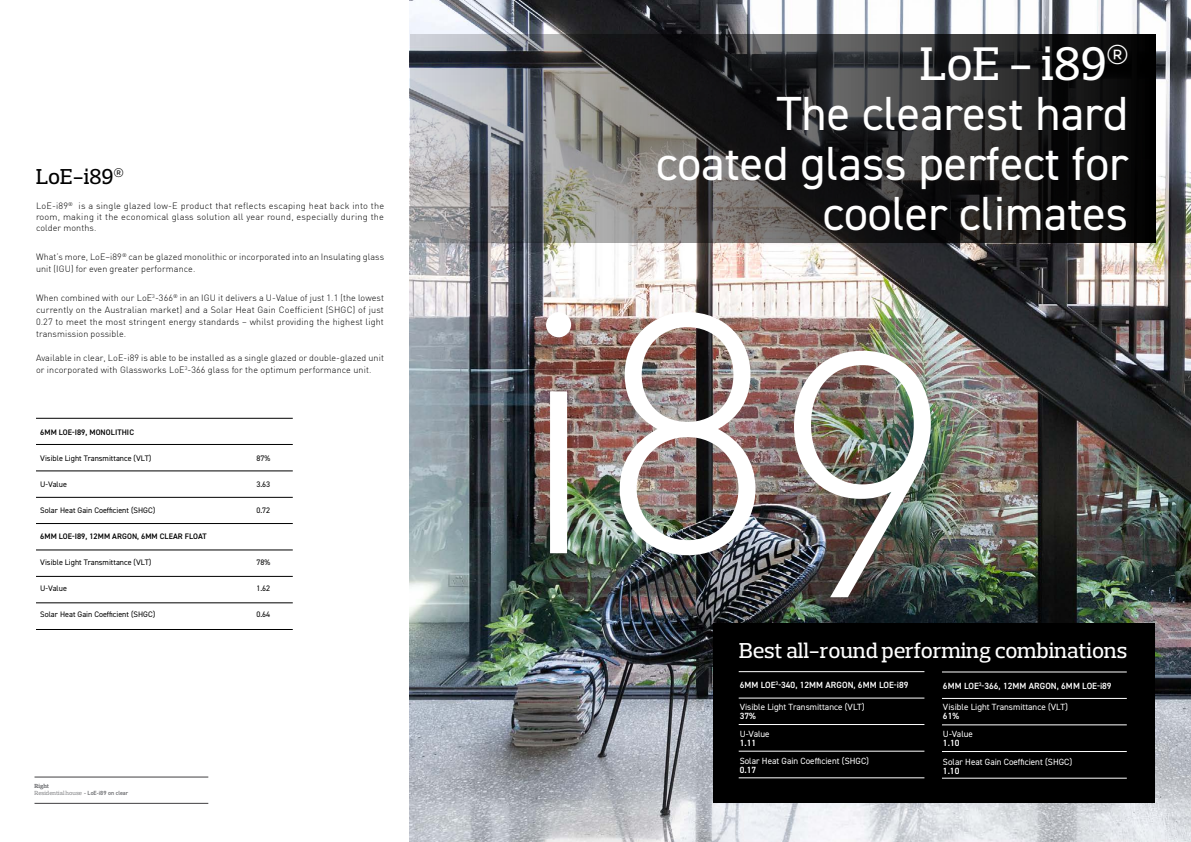
<style>
.page{position:relative;width:1191px;height:842px;background:#fff}
.page>*{position:absolute;margin:0;border:0;box-sizing:border-box;transform-origin:0 0}
.t1{font:48px/50px "DIN2014";color:#fff;text-align:right}
.t2{font:500 48px "Prelo Slab";color:#fff}
.t3{font:500 22px "Prelo Slab";letter-spacing:-.01em;color:#fff}
.t4{font:500 22px "Prelo Slab";color:#000}
.t5{font:300 9px/12px "DIN";letter-spacing:.01em;color:#000;text-align:justify}
.t6{font:9px "DIN2014";color:#fff}
.t7{font:600 9px "DIN2014";letter-spacing:.005em;color:#fff}
.t8{font:8px "DIN2014";color:#000}
.t9{font:600 8px "DIN2014";letter-spacing:.01em;color:#000}
.t10{font:6px/7.2px "Prelo Slab";color:#6d6e71}
.s1{font-weight:700}
.s2{font-family:"DIN2014";font-weight:600}
</style>
<div class="page">
<img style="left:410px;top:0;width:781px;height:842px">
<div style="left:713px;top:623px;width:442px;height:179px;background:#000"></div>
<svg style="left:410px;top:34px;width:745px;height:208px"></svg>
<img style="left:546px;top:312px;width:384px;height:285px">
<hr style="left:36px;top:444px;width:257px;height:1px;background:#000">
<hr style="left:36px;top:523px;width:257px;height:1px;background:#000">
<hr style="left:36px;top:418px;width:257px;height:1px;background:#000">
<hr style="left:36px;top:629px;width:257px;height:1px;background:#000">
<hr style="left:36px;top:497px;width:257px;height:1px;background:#000">
<hr style="left:36px;top:576px;width:257px;height:1px;background:#000">
<hr style="left:36px;top:603px;width:257px;height:1px;background:#000">
<hr style="left:36px;top:471px;width:257px;height:1px;background:#000">
<hr style="left:36px;top:550px;width:257px;height:1px;background:#000">
<hr style="left:738px;top:751px;width:186px;height:1px;background:#fff">
<hr style="left:738px;top:778px;width:186px;height:1px;background:#fff">
<hr style="left:738px;top:698px;width:186px;height:1px;background:#fff">
<hr style="left:738px;top:724px;width:186px;height:1px;background:#fff">
<hr style="left:738px;top:671px;width:186px;height:1px;background:#fff">
<hr style="left:942px;top:751px;width:184px;height:1px;background:#fff">
<hr style="left:942px;top:778px;width:184px;height:1px;background:#fff">
<hr style="left:942px;top:698px;width:184px;height:1px;background:#fff">
<hr style="left:942px;top:725px;width:184px;height:1px;background:#fff">
<hr style="left:942px;top:672px;width:184px;height:1px;background:#fff">
<hr style="left:34px;top:777px;width:174px;height:1px;background:#414042">
<hr style="left:34px;top:803px;width:174px;height:1px;background:#414042">
<h2 class="t4" style="left:36px;top:164px;width:89px">LoE-i89<sup>®</sup></h2>
<p class="t5" style="left:36px;top:200px;width:350px;line-height:11px">LoE-i89<sup>®</sup> is a single glazed low-E product that reflects escaping heat back into the room, making it the economical glass solution all year round, especially during the colder months.</p>
<p class="t5" style="left:36px;top:250px;width:349px">What’s more, LoE–i89<sup>®</sup> can be glazed monolithic or incorporated into an Insulating glass unit (IGU) for even greater performance.</p>
<p class="t5" style="left:36px;top:292px;width:349px">When combined with our LoE<sup>3</sup>-366<sup>®</sup> in an IGU it delivers a U-Value of just 1.1 (the lowest currently on the Australian market) and a Solar Heat Gain Coefficient (SHGC) of just 0.27 to meet the most stringent energy standards – whilst providing the highest light transmission possible.</p>
<p class="t5" style="left:36px;top:352px;width:349px">Available in clear, LoE-i89 is able to be installed as a single glazed or double-glazed unit or incorporated with Glassworks LoE<sup>3</sup>-366 glass for the optimum performance unit.</p>
<p class="t9" style="left:40px;top:427px;width:95px">6MM LOE-I89, MONOLITHIC</p>
<p class="t8" style="left:40px;top:453px;width:113px">Visible Light Transmittance (VLT)</p>
<p class="t8" style="left:256px;top:453px;width:15px">87%</p>
<p class="t8" style="left:40px;top:479px;width:28px">U-Value</p>
<p class="t8" style="left:256px;top:479px;width:15px">3.63</p>
<p class="t8" style="left:40px;top:505px;width:116px">Solar Heat Gain Coefficient (SHGC)</p>
<p class="t8" style="left:256px;top:505px;width:15px">0.72</p>
<p class="t9" style="left:40px;top:531px;width:168px">6MM LOE-I89, 12MM ARGON, 6MM CLEAR FLOAT</p>
<p class="t8" style="left:40px;top:557px;width:113px">Visible Light Transmittance (VLT)</p>
<p class="t8" style="left:256px;top:557px;width:15px">78%</p>
<p class="t8" style="left:40px;top:583px;width:28px">U-Value</p>
<p class="t8" style="left:256px;top:583px;width:15px">1.62</p>
<p class="t8" style="left:40px;top:609px;width:116px">Solar Heat Gain Coefficient (SHGC)</p>
<p class="t8" style="left:256px;top:609px;width:15px">0.64</p>
<p class="t10" style="left:34px;top:782px;width:95px"><span class="s1">Right<br></span>Residential house <span class="s2">- LoE-i89 on clear</span></p>
<h1 class="t2" style="left:920px;top:34px;width:210px">LoE - i89<sup>®</sup></h1>
<h1 class="t1" style="left:656px;top:87px;width:473px">The clearest hard coated glass perfect for cooler climates</h1>
<h2 class="t3" style="left:739px;top:637px;width:389px">Best all-round performing combinations</h2>
<p class="t7" style="left:739px;top:679px;width:170px">6MM LOE<sup>3</sup>-340, 12MM ARGON, 6MM LOE-i89</p>
<p class="t6" style="left:739px;top:701px;width:126px">Visible Light Transmittance (VLT)</p>
<p class="t7" style="left:739px;top:710px;width:18px">37%</p>
<p class="t6" style="left:739px;top:728px;width:31px">U-Value</p>
<p class="t7" style="left:739px;top:737px;width:18px">1.11</p>
<p class="t6" style="left:739px;top:755px;width:131px">Solar Heat Gain Coefficient (SHGC)</p>
<p class="t7" style="left:739px;top:764px;width:18px">0.17</p>
<p class="t7" style="left:943px;top:679px;width:170px">6MM LOE<sup>3</sup>-366, 12MM ARGON, 6MM LOE-i89</p>
<p class="t6" style="left:943px;top:702px;width:126px">Visible Light Transmittance (VLT)</p>
<p class="t7" style="left:943px;top:710px;width:18px">61%</p>
<p class="t6" style="left:943px;top:729px;width:31px">U-Value</p>
<p class="t7" style="left:943px;top:737px;width:18px">1.10</p>
<p class="t6" style="left:943px;top:756px;width:131px">Solar Heat Gain Coefficient (SHGC)</p>
<p class="t7" style="left:943px;top:765px;width:18px">1.10</p>
</div>
